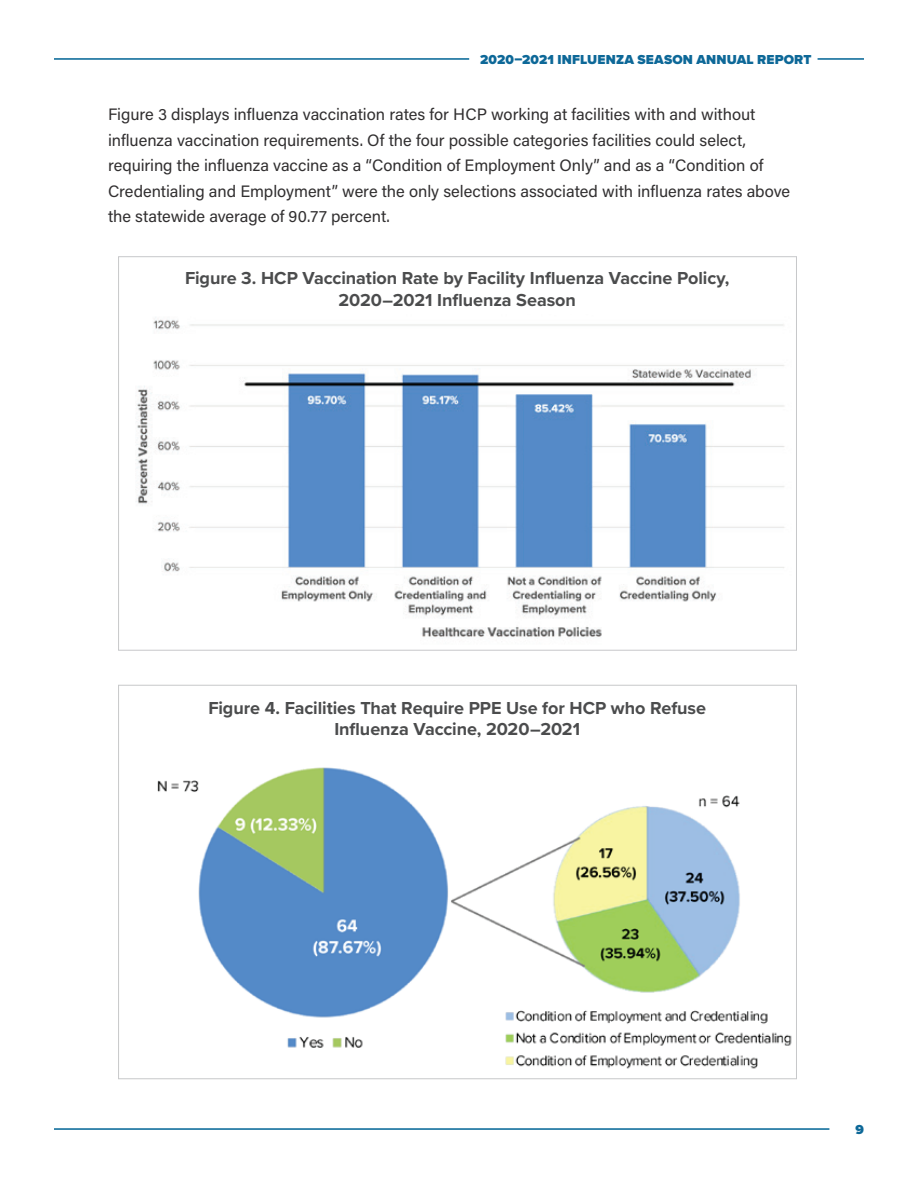
<style>
.page{position:relative;width:918px;height:1188px;background:#fff}
.page>*{position:absolute;margin:0;border:0;box-sizing:border-box;transform-origin:0 0}
.t1{font:700 18px/21.6px "Proxima Nova";letter-spacing:-.005em;color:#4b4c4d;text-align:center}
.t2{font:16.5px/25.5px "Acumin Pro";color:#312f30}
.t3{font:900 13.5px "Proxima Nova";letter-spacing:.01em;color:#0d6898}
</style>
<div class="page">
<hr style="left:818px;top:58px;width:46px;height:2px;background:#016495">
<hr style="left:54px;top:58px;width:415px;height:2px;background:#016495">
<hr style="left:54px;top:1128px;width:775px;height:2px;background:#016495">
<img style="left:136px;top:317px;width:649px;height:320px">
<img style="left:157px;top:767px;width:635px;height:302px">
<p class="t3" style="left:480px;top:50px;width:333px">2020–2021 INFLUENZA SEASON ANNUAL REPORT</p>
<p class="t2" style="left:108px;top:101px;width:684px">Figure 3 displays influenza vaccination rates for HCP working at facilities with and without influenza vaccination requirements. Of the four possible categories facilities could select, requiring the influenza vaccine as a “Condition of Employment Only” and as a “Condition of Credentialing and Employment” were the only selections associated with influenza rates above the statewide average of 90.77 percent.</p>
<p class="t1" style="left:185px;top:267px;width:546px">Figure 3. HCP Vaccination Rate by Facility Influenza Vaccine Policy,<br>2020–2021 Influenza Season</p>
<p class="t1" style="left:208px;top:697px;width:499px">Figure 4. Facilities That Require PPE Use for HCP who Refuse<br>Influenza Vaccine, 2020–2021</p>
<p class="t3" style="left:856px;top:1120px;width:10px">9</p>
</div>
